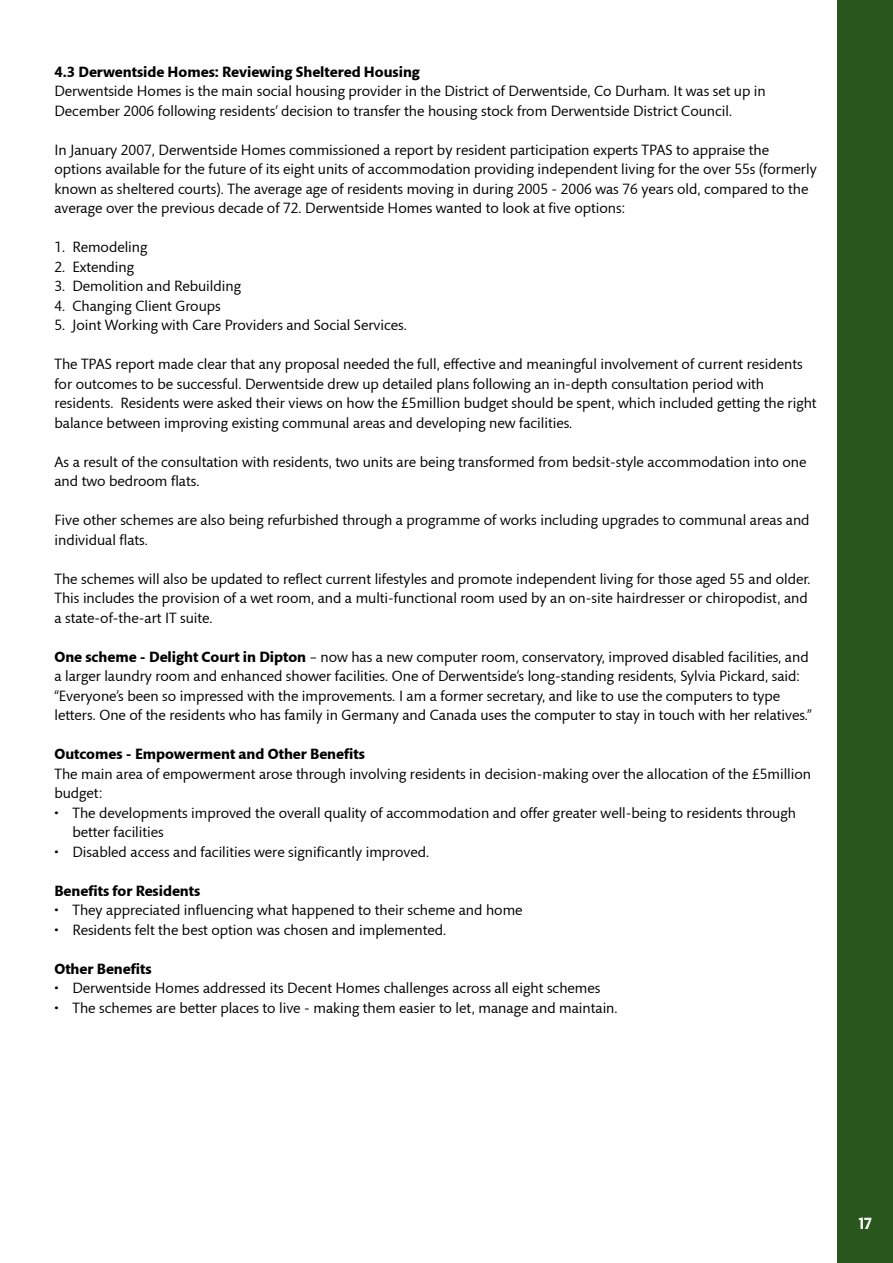
<style>
.page{position:relative;width:893px;height:1263px;background:#fff}
.page>*{position:absolute;margin:0;border:0;box-sizing:border-box;transform-origin:0 0}
.t1{font:15px/19.5px "Mundo Sans";color:#000}
.t2{font:700 15px "Mundo Sans";color:#000}
.t3{font:15px "Apex New PS Bold Proportional";color:#fff}
.s1{font-weight:700}
</style>
<div class="page">
<div style="left:838px;top:0;width:55px;height:1263px;background:#29561c"></div>
<p class="t2" style="left:54px;top:63px;width:367px">4.3 Derwentside Homes: Reviewing Sheltered Housing</p>
<p class="t1" style="left:54px;top:82px;width:713px">Derwentside Homes is the main social housing provider in the District of Derwentside, Co Durham. It was set up in<br>December 2006 following residents’ decision to transfer the housing stock from Derwentside District Council.</p>
<p class="t1" style="left:54px;top:140px;width:764px">In January 2007, Derwentside Homes commissioned a report by resident participation experts TPAS to appraise the options available for the future of its eight units of accommodation providing independent living for the over 55s (formerly known as sheltered courts). The average age of residents moving in during 2005 - 2006 was 76 years old, compared to the average over the previous decade of 72. Derwentside Homes wanted to look at five options:</p>
<p class="t1" style="left:54px;top:238px;width:94px">1. Remodeling</p>
<p class="t1" style="left:54px;top:257px;width:81px">2. Extending</p>
<p class="t1" style="left:54px;top:277px;width:188px">3. Demolition and Rebuilding</p>
<p class="t1" style="left:54px;top:296px;width:168px">4. Changing Client Groups</p>
<p class="t1" style="left:54px;top:316px;width:354px">5. Joint Working with Care Providers and Social Services.</p>
<p class="t1" style="left:54px;top:355px;width:764px">The TPAS report made clear that any proposal needed the full, effective and meaningful involvement of current residents for outcomes to be successful. Derwentside drew up detailed plans following an in-depth consultation period with residents. Residents were asked their views on how the £5million budget should be spent, which included getting the right balance between improving existing communal areas and developing new facilities.</p>
<p class="t1" style="left:54px;top:452px;width:753px">As a result of the consultation with residents, two units are being transformed from bedsit-style accommodation into one and two bedroom flats.</p>
<p class="t1" style="left:54px;top:511px;width:757px">Five other schemes are also being refurbished through a programme of works including upgrades to communal areas and individual flats.</p>
<p class="t1" style="left:54px;top:569px;width:758px">The schemes will also be updated to reflect current lifestyles and promote independent living for those aged 55 and older.<br>This includes the provision of a wet room, and a multi-functional room used by an on-site hairdresser or chiropodist, and a state-of-the-art IT suite.</p>
<p class="t1" style="left:54px;top:647px;width:759px"><span class="s1">One scheme - Delight Court in Dipton</span> – now has a new computer room, conservatory, improved disabled facilities, and a larger laundry room and enhanced shower facilities. One of Derwentside’s long-standing residents, Sylvia Pickard, said: “Everyone’s been so impressed with the improvements. I am a former secretary, and like to use the computers to type letters. One of the residents who has family in Germany and Canada uses the computer to stay in touch with her relatives.”</p>
<p class="t2" style="left:54px;top:746px;width:312px">Outcomes - Empowerment and Other Benefits</p>
<p class="t1" style="left:54px;top:764px;width:758px">The main area of empowerment arose through involving residents in decision-making over the allocation of the £5million budget:</p>
<p class="t1" style="left:72px;top:803px;width:725px;text-indent:-18px">• The developments improved the overall quality of accommodation and offer greater well-being to residents through better facilities</p>
<p class="t1" style="left:54px;top:842px;width:376px">• Disabled access and facilities were significantly improved.</p>
<p class="t2" style="left:54px;top:882px;width:147px">Benefits for Residents</p>
<p class="t1" style="left:54px;top:901px;width:470px">• They appreciated influencing what happened to their scheme and home</p>
<p class="t1" style="left:54px;top:920px;width:393px">• Residents felt the best option was chosen and implemented.</p>
<p class="t2" style="left:54px;top:960px;width:99px">Other Benefits</p>
<p class="t1" style="left:54px;top:979px;width:547px">• Derwentside Homes addressed its Decent Homes challenges across all eight schemes</p>
<p class="t1" style="left:54px;top:998px;width:565px">• The schemes are better places to live - making them easier to let, manage and maintain.</p>
<p class="t3" style="left:859px;top:1215px;width:15px">17</p>
</div>
